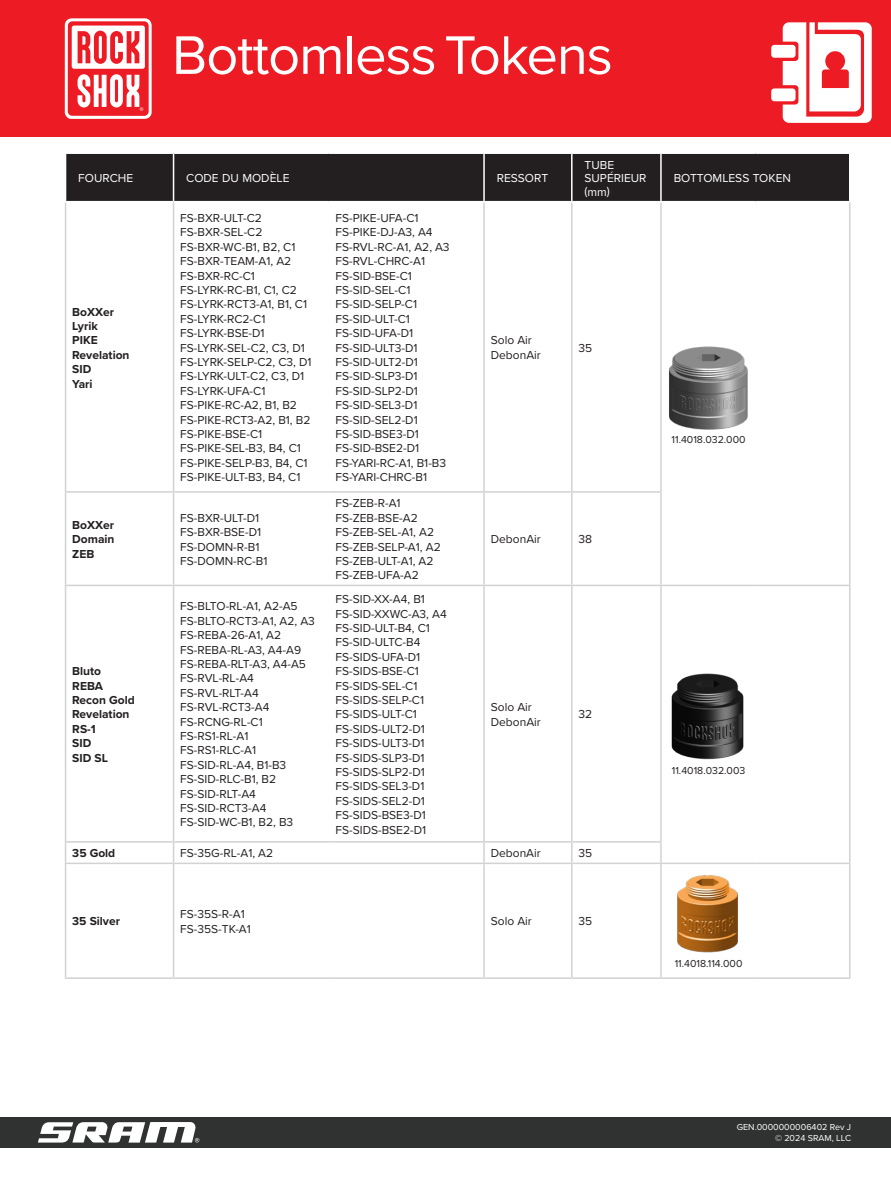
<style>
.page{position:relative;width:891px;height:1188px;background:#fff}
.page>*{position:absolute;margin:0;border:0;box-sizing:border-box;transform-origin:0 0}
.t1{font:56.25px "Proxima Nova";letter-spacing:-.02em;color:#fff}
.t2{font:12px/14.4px "Proxima Nova";color:#231f20}
.t3{font:700 12px/14.4px "Proxima Nova";color:#231f20}
.t4{font:12px/13.5px "Proxima Nova";color:#fff}
.t5{font:10.5px "Proxima Nova";color:#231f20}
.t6{font:9px/10.8px "Proxima Nova";color:#fff;text-align:right}
</style>
<div class="page">
<div style="left:0;top:0;width:891px;height:136px;background:#ed1c24"></div>
<svg style="left:65px;top:18px;width:87px;height:101px"></svg>
<div style="left:66px;top:154px;width:783px;height:47px;background:#231f20"></div>
<hr style="left:65px;top:202px;width:1px;height:289px;background:#d1d2d4">
<hr style="left:173px;top:202px;width:1px;height:289px;background:#d1d2d4">
<hr style="left:483px;top:202px;width:2px;height:289px;background:#d1d2d4">
<hr style="left:571px;top:202px;width:2px;height:289px;background:#d1d2d4">
<hr style="left:660px;top:202px;width:2px;height:289px;background:#d1d2d4">
<hr style="left:849px;top:202px;width:1px;height:290px;background:#d1d2d4">
<hr style="left:65px;top:491px;width:109px;height:2px;background:#d1d2d4">
<hr style="left:65px;top:493px;width:1px;height:92px;background:#d1d2d4">
<hr style="left:174px;top:491px;width:155px;height:2px;background:#d1d2d4">
<hr style="left:173px;top:493px;width:1px;height:92px;background:#d1d2d4">
<hr style="left:329px;top:491px;width:155px;height:2px;background:#d1d2d4">
<hr style="left:484px;top:491px;width:88px;height:2px;background:#d1d2d4">
<hr style="left:483px;top:493px;width:2px;height:92px;background:#d1d2d4">
<hr style="left:572px;top:491px;width:90px;height:2px;background:#d1d2d4">
<hr style="left:571px;top:493px;width:2px;height:92px;background:#d1d2d4">
<hr style="left:660px;top:493px;width:2px;height:92px;background:#d1d2d4">
<hr style="left:849px;top:492px;width:1px;height:93px;background:#d1d2d4">
<hr style="left:65px;top:586px;width:1px;height:255px;background:#d1d2d4">
<hr style="left:173px;top:586px;width:1px;height:255px;background:#d1d2d4">
<hr style="left:483px;top:586px;width:2px;height:255px;background:#d1d2d4">
<hr style="left:571px;top:586px;width:2px;height:255px;background:#d1d2d4">
<hr style="left:65px;top:841px;width:109px;height:2px;background:#d1d2d4">
<svg style="left:65px;top:843px;width:1px;height:20px"></svg>
<hr style="left:174px;top:841px;width:155px;height:2px;background:#d1d2d4">
<svg style="left:173px;top:843px;width:1px;height:20px"></svg>
<hr style="left:329px;top:841px;width:155px;height:2px;background:#d1d2d4">
<hr style="left:484px;top:841px;width:88px;height:2px;background:#d1d2d4">
<hr style="left:483px;top:843px;width:2px;height:20px;background:#d1d2d4">
<hr style="left:572px;top:841px;width:90px;height:2px;background:#d1d2d4">
<hr style="left:571px;top:843px;width:2px;height:20px;background:#d1d2d4">
<hr style="left:65px;top:864px;width:1px;height:113px;background:#d1d2d4">
<hr style="left:173px;top:864px;width:1px;height:113px;background:#d1d2d4">
<hr style="left:483px;top:864px;width:2px;height:113px;background:#d1d2d4">
<hr style="left:571px;top:864px;width:2px;height:113px;background:#d1d2d4">
<hr style="left:173px;top:154px;width:1px;height:47px;background:#fff">
<hr style="left:483px;top:154px;width:2px;height:47px;background:#fff">
<hr style="left:571px;top:154px;width:2px;height:47px;background:#fff">
<hr style="left:660px;top:154px;width:2px;height:47px;background:#fff">
<hr style="left:65px;top:585px;width:109px;height:1px;background:#d1d2d4">
<hr style="left:65px;top:863px;width:109px;height:1px;background:#d1d2d4">
<hr style="left:174px;top:585px;width:155px;height:1px;background:#d1d2d4">
<hr style="left:329px;top:585px;width:155px;height:1px;background:#d1d2d4">
<hr style="left:484px;top:585px;width:88px;height:1px;background:#d1d2d4">
<hr style="left:174px;top:863px;width:155px;height:1px;background:#d1d2d4">
<hr style="left:329px;top:863px;width:155px;height:1px;background:#d1d2d4">
<hr style="left:484px;top:863px;width:88px;height:1px;background:#d1d2d4">
<hr style="left:572px;top:585px;width:89px;height:1px;background:#d1d2d4">
<hr style="left:572px;top:863px;width:89px;height:1px;background:#d1d2d4">
<hr style="left:661px;top:585px;width:94px;height:1px;background:#d1d2d4">
<hr style="left:660px;top:586px;width:2px;height:255px;background:#d1d2d4">
<hr style="left:755px;top:585px;width:96px;height:1px;background:#d1d2d4">
<hr style="left:849px;top:586px;width:1px;height:256px;background:#d1d2d4">
<hr style="left:660px;top:843px;width:2px;height:20px;background:#d1d2d4">
<svg style="left:849px;top:842px;width:1px;height:21px"></svg>
<hr style="left:661px;top:863px;width:94px;height:1px;background:#d1d2d4">
<hr style="left:660px;top:864px;width:2px;height:113px;background:#d1d2d4">
<hr style="left:755px;top:863px;width:96px;height:1px;background:#d1d2d4">
<hr style="left:849px;top:864px;width:1px;height:113px;background:#d1d2d4">
<hr style="left:755px;top:977px;width:96px;height:2px;background:#d1d2d4">
<hr style="left:329px;top:977px;width:155px;height:2px;background:#d1d2d4">
<hr style="left:484px;top:977px;width:88px;height:2px;background:#d1d2d4">
<hr style="left:572px;top:977px;width:89px;height:2px;background:#d1d2d4">
<hr style="left:661px;top:977px;width:94px;height:2px;background:#d1d2d4">
<hr style="left:65px;top:977px;width:109px;height:2px;background:#d1d2d4">
<hr style="left:174px;top:977px;width:155px;height:2px;background:#d1d2d4">
<div style="left:72px;top:173px;width:96px;height:12px;background:#231f20"></div>
<div style="left:180px;top:173px;width:298px;height:12px;background:#231f20"></div>
<div style="left:490px;top:173px;width:76px;height:12px;background:#231f20"></div>
<div style="left:578px;top:159px;width:77px;height:39px;background:#231f20"></div>
<div style="left:667px;top:173px;width:177px;height:12px;background:#231f20"></div>
<img style="left:669px;top:346px;width:79px;height:84px">
<img style="left:671px;top:673px;width:73px;height:87px">
<img style="left:677px;top:875px;width:61px;height:78px">
<svg style="left:783px;top:22px;width:89px;height:101px"></svg>
<div style="left:771px;top:45px;width:25px;height:13px;background:#fff;border-radius:3px"></div>
<div style="left:771px;top:88px;width:25px;height:13px;background:#fff;border-radius:3px"></div>
<div style="left:0;top:1117px;width:891px;height:31px;background:#303232"></div>
<svg style="left:38px;top:1122px;width:161px;height:21px"></svg>
<h1 class="t1" style="left:172px;top:13px;width:442px">Bottomless Tokens</h1>
<p class="t4" style="left:78px;top:171px;width:56px">FOURCHE</p>
<p class="t4" style="left:186px;top:171px;width:105px">CODE DU MODÈLE</p>
<p class="t4" style="left:497px;top:171px;width:53px">RESSORT</p>
<p class="t4" style="left:585px;top:157px;width:63px">TUBE<br>SUPÉRIEUR (mm)</p>
<p class="t3" style="left:72px;top:304px;width:59px">BoXXer<br>Lyrik<br>PIKE<br>Revelation<br>SID<br>Yari</p>
<p class="t2" style="left:180px;top:210px;width:133px">FS-BXR-ULT-C2<br>FS-BXR-SEL-C2<br>FS-BXR-WC-B1, B2, C1<br>FS-BXR-TEAM-A1, A2<br>FS-BXR-RC-C1<br>FS-LYRK-RC-B1, C1, C2<br>FS-LYRK-RCT3-A1, B1, C1<br>FS-LYRK-RC2-C1<br>FS-LYRK-BSE-D1<br>FS-LYRK-SEL-C2, C3, D1<br>FS-LYRK-SELP-C2, C3, D1<br>FS-LYRK-ULT-C2, C3, D1<br>FS-LYRK-UFA-C1<br>FS-PIKE-RC-A2, B1, B2<br>FS-PIKE-RCT3-A2, B1, B2<br>FS-PIKE-BSE-C1<br>FS-PIKE-SEL-B3, B4, C1<br>FS-PIKE-SELP-B3, B4, C1<br>FS-PIKE-ULT-B3, B4, C1</p>
<p class="t2" style="left:336px;top:210px;width:116px">FS-PIKE-UFA-C1<br>FS-PIKE-DJ-A3, A4<br>FS-RVL-RC-A1, A2, A3<br>FS-RVL-CHRC-A1<br>FS-SID-BSE-C1<br>FS-SID-SEL-C1<br>FS-SID-SELP-C1<br>FS-SID-ULT-C1<br>FS-SID-UFA-D1<br>FS-SID-ULT3-D1<br>FS-SID-ULT2-D1<br>FS-SID-SLP3-D1<br>FS-SID-SLP2-D1<br>FS-SID-SEL3-D1<br>FS-SID-SEL2-D1<br>FS-SID-BSE3-D1<br>FS-SID-BSE2-D1<br>FS-YARI-RC-A1, B1-B3<br>FS-YARI-CHRC-B1</p>
<p class="t3" style="left:72px;top:518px;width:44px;text-align:justify">BoXXer Domain ZEB</p>
<p class="t2" style="left:180px;top:510px;width:89px">FS-BXR-ULT-D1<br>FS-BXR-BSE-D1<br>FS-DOMN-R-B1<br>FS-DOMN-RC-B1</p>
<p class="t2" style="left:336px;top:496px;width:107px">FS-ZEB-R-A1<br>FS-ZEB-BSE-A2<br>FS-ZEB-SEL-A1, A2<br>FS-ZEB-SELP-A1, A2<br>FS-ZEB-ULT-A1, A2<br>FS-ZEB-UFA-A2</p>
<p class="t3" style="left:72px;top:664px;width:64px">Bluto<br>REBA<br>Recon Gold<br>Revelation<br>RS-1<br>SID<br>SID SL</p>
<p class="t2" style="left:180px;top:599px;width:136px">FS-BLTO-RL-A1, A2-A5<br>FS-BLTO-RCT3-A1, A2, A3<br>FS-REBA-26-A1, A2<br>FS-REBA-RL-A3, A4-A9<br>FS-REBA-RLT-A3, A4-A5<br>FS-RVL-RL-A4<br>FS-RVL-RLT-A4<br>FS-RVL-RCT3-A4<br>FS-RCNG-RL-C1<br>FS-RS1-RL-A1<br>FS-RS1-RLC-A1<br>FS-SID-RL-A4, B1-B3<br>FS-SID-RLC-B1, B2<br>FS-SID-RLT-A4<br>FS-SID-RCT3-A4<br>FS-SID-WC-B1, B2, B3</p>
<p class="t2" style="left:336px;top:591px;width:113px">FS-SID-XX-A4, B1<br>FS-SID-XXWC-A3, A4<br>FS-SID-ULT-B4, C1<br>FS-SID-ULTC-B4<br>FS-SIDS-UFA-D1<br>FS-SIDS-BSE-C1<br>FS-SIDS-SEL-C1<br>FS-SIDS-SELP-C1<br>FS-SIDS-ULT-C1<br>FS-SIDS-ULT2-D1<br>FS-SIDS-ULT3-D1<br>FS-SIDS-SLP3-D1<br>FS-SIDS-SLP2-D1<br>FS-SIDS-SEL3-D1<br>FS-SIDS-SEL2-D1<br>FS-SIDS-BSE3-D1<br>FS-SIDS-BSE2-D1</p>
<p class="t2" style="left:491px;top:333px;width:52px">Solo Air<br>DebonAir</p>
<p class="t2" style="left:579px;top:340px;width:15px">35</p>
<p class="t2" style="left:491px;top:532px;width:52px">DebonAir</p>
<p class="t2" style="left:579px;top:532px;width:15px">38</p>
<p class="t2" style="left:491px;top:699px;width:52px">Solo Air<br>DebonAir</p>
<p class="t2" style="left:579px;top:707px;width:15px">32</p>
<p class="t3" style="left:72px;top:846px;width:45px">35 Gold</p>
<p class="t2" style="left:180px;top:846px;width:94px">FS-35G-RL-A1, A2</p>
<p class="t2" style="left:491px;top:846px;width:52px">DebonAir</p>
<p class="t2" style="left:579px;top:846px;width:15px">35</p>
<p class="t3" style="left:72px;top:914px;width:49px">35 Silver</p>
<p class="t2" style="left:180px;top:907px;width:72px">FS-35S-R-A1<br>FS-35S-TK-A1</p>
<p class="t2" style="left:491px;top:914px;width:43px">Solo Air</p>
<p class="t2" style="left:579px;top:914px;width:15px">35</p>
<p class="t4" style="left:674px;top:171px;width:119px">BOTTOMLESS TOKEN</p>
<p class="t5" style="left:672px;top:432px;width:76px">11.4018.032.000</p>
<p class="t5" style="left:672px;top:763px;width:75px">11.4018.032.003</p>
<p class="t5" style="left:675px;top:956px;width:69px">11.4018.114.000</p>
<p class="t6" style="left:737px;top:1122px;width:116px">GEN.0000000006402 Rev J © 2024 SRAM, LLC</p>
</div>
